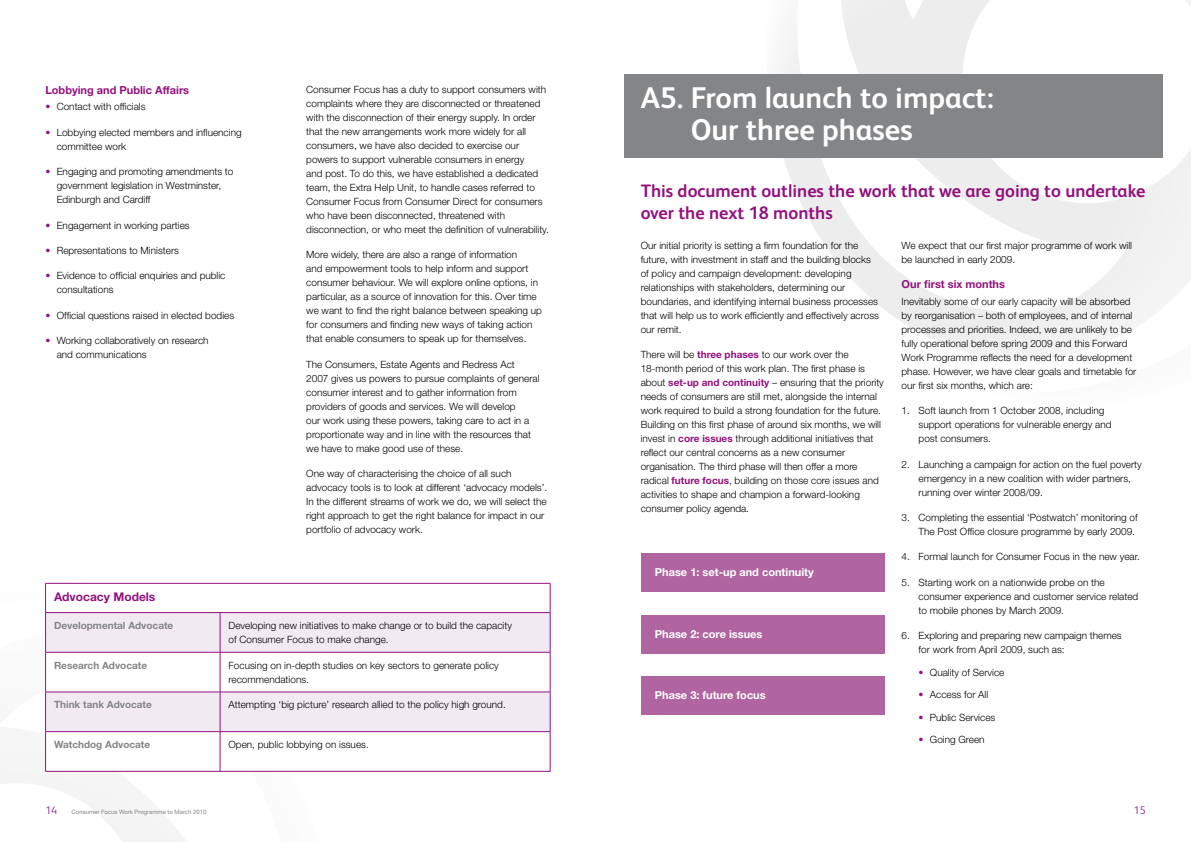
<style>
.page{position:relative;width:1191px;height:842px;background:#fff}
.page>*{position:absolute;margin:0;border:0;box-sizing:border-box;transform-origin:0 0}
.t1{font:700 30px/32px "FS Albert";color:#fff}
.t2{font:700 18px/22px "FS Albert";color:#93117e}
.t3{font:700 12px "Helvetica Neue";color:#93117e}
.t4{font:700 11px "Helvetica Neue";color:#fff}
.t5{font:700 11px "Helvetica Neue";color:#93117e}
.t6{font:300 11px "FS Albert";color:#93117e}
.t7{font:300 10px/14px "Helvetica Neue";color:#000}
.t8{font:700 10px "Helvetica Neue";color:#848587}
.t9{font:6px "Helvetica Neue";color:#848587}
.s1{color:#93117e}
.s2{font-weight:700;color:#93117e}
</style>
<div class="page">
<svg style="left:0;top:582px;width:327px;height:260px"></svg>
<svg style="left:755px;top:0;width:436px;height:359px"></svg>
<div style="left:46px;top:583px;width:504px;height:30px;background:#fff"></div>
<div style="left:46px;top:613px;width:504px;height:39px;background:#f2eaf3"></div>
<svg style="left:46px;top:653px;width:504px;height:118px"></svg>
<hr style="left:45px;top:583px;width:175px;height:1px;background:#93117e">
<svg style="left:45px;top:583px;width:1px;height:29px"></svg>
<hr style="left:220px;top:583px;width:330px;height:1px;background:#93117e">
<svg style="left:550px;top:583px;width:1px;height:29px"></svg>
<hr style="left:45px;top:612px;width:175px;height:1px;background:#93117e">
<hr style="left:45px;top:613px;width:1px;height:39px;background:#93117e">
<hr style="left:220px;top:612px;width:330px;height:1px;background:#93117e">
<hr style="left:220px;top:613px;width:1px;height:39px;background:#93117e">
<hr style="left:550px;top:613px;width:1px;height:39px;background:#93117e">
<hr style="left:45px;top:652px;width:175px;height:1px;background:#93117e">
<hr style="left:45px;top:652px;width:1px;height:40px;background:#93117e">
<hr style="left:220px;top:652px;width:330px;height:1px;background:#93117e">
<hr style="left:220px;top:652px;width:1px;height:40px;background:#93117e">
<hr style="left:550px;top:652px;width:1px;height:40px;background:#93117e">
<hr style="left:45px;top:692px;width:175px;height:1px;background:#93117e">
<hr style="left:45px;top:692px;width:1px;height:39px;background:#93117e">
<hr style="left:220px;top:692px;width:330px;height:1px;background:#93117e">
<hr style="left:220px;top:692px;width:1px;height:39px;background:#93117e">
<hr style="left:550px;top:692px;width:1px;height:39px;background:#93117e">
<hr style="left:45px;top:731px;width:175px;height:1px;background:#93117e">
<hr style="left:45px;top:732px;width:1px;height:39px;background:#93117e">
<hr style="left:220px;top:731px;width:330px;height:1px;background:#93117e">
<hr style="left:220px;top:732px;width:1px;height:39px;background:#93117e">
<hr style="left:550px;top:732px;width:1px;height:39px;background:#93117e">
<hr style="left:45px;top:771px;width:175px;height:1px;background:#93117e">
<hr style="left:220px;top:771px;width:330px;height:1px;background:#93117e">
<div style="left:623px;top:74px;width:539px;height:83px;background:#848587"></div>
<div style="left:640px;top:553px;width:244px;height:39px;background:#b065a1"></div>
<div style="left:640px;top:615px;width:244px;height:38px;background:#b065a1"></div>
<div style="left:640px;top:676px;width:244px;height:38px;background:#b065a1"></div>
<p class="t5" style="left:45px;top:83px;width:145px">Lobbying and Public Affairs</p>
<p class="t7" style="left:45px;top:100px;width:102px"><span class="s1">•</span> Contact with officials</p>
<p class="t7" style="left:57px;top:125px;width:186px;text-indent:-11px"><span class="s1">•</span> Lobbying elected members and influencing committee work</p>
<p class="t7" style="left:57px;top:164px;width:178px;text-indent:-11px"><span class="s1">•</span> Engaging and promoting amendments to government legislation in Westminster,<br>Edinburgh and Cardiff</p>
<p class="t7" style="left:45px;top:218px;width:146px"><span class="s1">•</span> Engagement in working parties</p>
<p class="t7" style="left:45px;top:243px;width:135px"><span class="s1">•</span> Representations to Ministers</p>
<p class="t7" style="left:57px;top:268px;width:170px;text-indent:-11px"><span class="s1">•</span> Evidence to official enquiries and public consultations</p>
<p class="t7" style="left:45px;top:308px;width:190px"><span class="s1">•</span> Official questions raised in elected bodies</p>
<p class="t7" style="left:57px;top:333px;width:153px;text-indent:-11px"><span class="s1">•</span> Working collaboratively on research and communications</p>
<p class="t7" style="left:306px;top:82px;width:244px">Consumer Focus has a duty to support consumers with complaints where they are disconnected or threatened with the disconnection of their energy supply. In order that the new arrangements work more widely for all consumers, we have also decided to exercise our powers to support vulnerable consumers in energy<br>and post. To do this, we have established a dedicated team, the Extra Help Unit, to handle cases referred to Consumer Focus from Consumer Direct for consumers who have been disconnected, threatened with disconnection, or who meet the definition of vulnerability.</p>
<p class="t7" style="left:306px;top:247px;width:237px">More widely, there are also a range of information<br>and empowerment tools to help inform and support consumer behaviour. We will explore online options, in particular, as a source of innovation for this. Over time we want to find the right balance between speaking up for consumers and finding new ways of taking action that enable consumers to speak up for themselves.</p>
<p class="t7" style="left:306px;top:357px;width:235px">The Consumers, Estate Agents and Redress Act 2007 gives us powers to pursue complaints of general consumer interest and to gather information from providers of goods and services. We will develop<br>our work using these powers, taking care to act in a proportionate way and in line with the resources that we have to make good use of these.</p>
<p class="t7" style="left:306px;top:466px;width:243px">One way of characterising the choice of all such advocacy tools is to look at different ‘advocacy models’.<br>In the different streams of work we do, we will select the right approach to get the right balance for impact in our portfolio of advocacy work.</p>
<p class="t3" style="left:54px;top:589px;width:103px">Advocacy Models</p>
<p class="t8" style="left:54px;top:619px;width:121px">Developmental Advocate</p>
<p class="t7" style="left:228px;top:618px;width:285px">Developing new initiatives to make change or to build the capacity of Consumer Focus to make change.</p>
<p class="t8" style="left:54px;top:659px;width:94px">Research Advocate</p>
<p class="t7" style="left:228px;top:658px;width:272px">Focusing on in-depth studies on key sectors to generate policy recommendations.</p>
<p class="t8" style="left:54px;top:698px;width:99px">Think tank Advocate</p>
<p class="t7" style="left:228px;top:697px;width:279px">Attempting ‘big picture’ research allied to the policy high ground.</p>
<p class="t8" style="left:54px;top:738px;width:98px">Watchdog Advocate</p>
<p class="t7" style="left:228px;top:737px;width:142px">Open, public lobbying on issues.</p>
<h1 class="t1" style="left:690px;top:82px;width:305px;text-indent:-50px">A5. From launch to impact:<br>Our three phases</h1>
<h2 class="t2" style="left:640px;top:180px;width:506px">This document outlines the work that we are going to undertake over the next 18 months</h2>
<p class="t7" style="left:640px;top:238px;width:240px">Our initial priority is setting a firm foundation for the future, with investment in staff and the building blocks of policy and campaign development: developing relationships with stakeholders, determining our boundaries, and identifying internal business processes that will help us to work efficiently and effectively across our remit.</p>
<p class="t7" style="left:640px;top:347px;width:245px">There will be <span class="s2">three phases</span> to our work over the 18-month period of this work plan. The first phase is about <span class="s2">set-up and continuity</span> – ensuring that the priority needs of consumers are still met, alongside the internal work required to build a strong foundation for the future.<br>Building on this first phase of around six months, we will invest in <span class="s2">core issues</span> through additional initiatives that reflect our central concerns as a new consumer organisation. The third phase will then offer a more radical <span class="s2">future focus</span>, building on those core issues and activities to shape and champion a forward-looking consumer policy agenda.</p>
<p class="t7" style="left:901px;top:238px;width:232px">We expect that our first major programme of work will be launched in early 2009.</p>
<p class="t5" style="left:901px;top:277px;width:105px">Our first six months</p>
<p class="t7" style="left:901px;top:294px;width:236px">Inevitably some of our early capacity will be absorbed by reorganisation – both of employees, and of internal processes and priorities. Indeed, we are unlikely to be fully operational before spring 2009 and this Forward Work Programme reflects the need for a development phase. However, we have clear goals and timetable for our first six months, which are:</p>
<p class="t7" style="left:918px;top:404px;width:194px;text-indent:-17px">1. Soft launch from 1 October 2008, including support operations for vulnerable energy and post consumers.</p>
<p class="t7" style="left:918px;top:457px;width:225px;text-indent:-17px">2. Launching a campaign for action on the fuel poverty emergency in a new coalition with wider partners, running over winter 2008/09.</p>
<p class="t7" style="left:901px;top:510px;width:238px;text-align:right">3. Completing the essential ‘Postwatch’ monitoring of<br>The Post Office closure programme by early 2009.</p>
<p class="t7" style="left:901px;top:550px;width:240px">4. Formal launch for Consumer Focus in the new year.</p>
<p class="t7" style="left:918px;top:575px;width:221px;text-indent:-17px">5. Starting work on a nationwide probe on the consumer experience and customer service related to mobile phones by March 2009.</p>
<p class="t7" style="left:918px;top:628px;width:205px;text-indent:-17px">6. Exploring and preparing new campaign themes for work from April 2009, such as:</p>
<p class="t7" style="left:918px;top:665px;width:87px"><span class="s1">•</span> Quality of Service</p>
<p class="t7" style="left:918px;top:687px;width:71px"><span class="s1">•</span> Access for All</p>
<p class="t7" style="left:918px;top:710px;width:78px"><span class="s1">•</span> Public Services</p>
<p class="t7" style="left:918px;top:732px;width:67px"><span class="s1">•</span> Going Green</p>
<p class="t4" style="left:655px;top:565px;width:160px">Phase 1: set-up and continuity</p>
<p class="t4" style="left:655px;top:627px;width:109px">Phase 2: core issues</p>
<p class="t4" style="left:655px;top:688px;width:112px">Phase 3: future focus</p>
<p class="t6" style="left:45px;top:803px;width:13px">14</p>
<p class="t9" style="left:72px;top:808px;width:136px">Consumer Focus Work Programme to March 2010</p>
<p class="t6" style="left:1133px;top:803px;width:13px">15</p>
</div>
